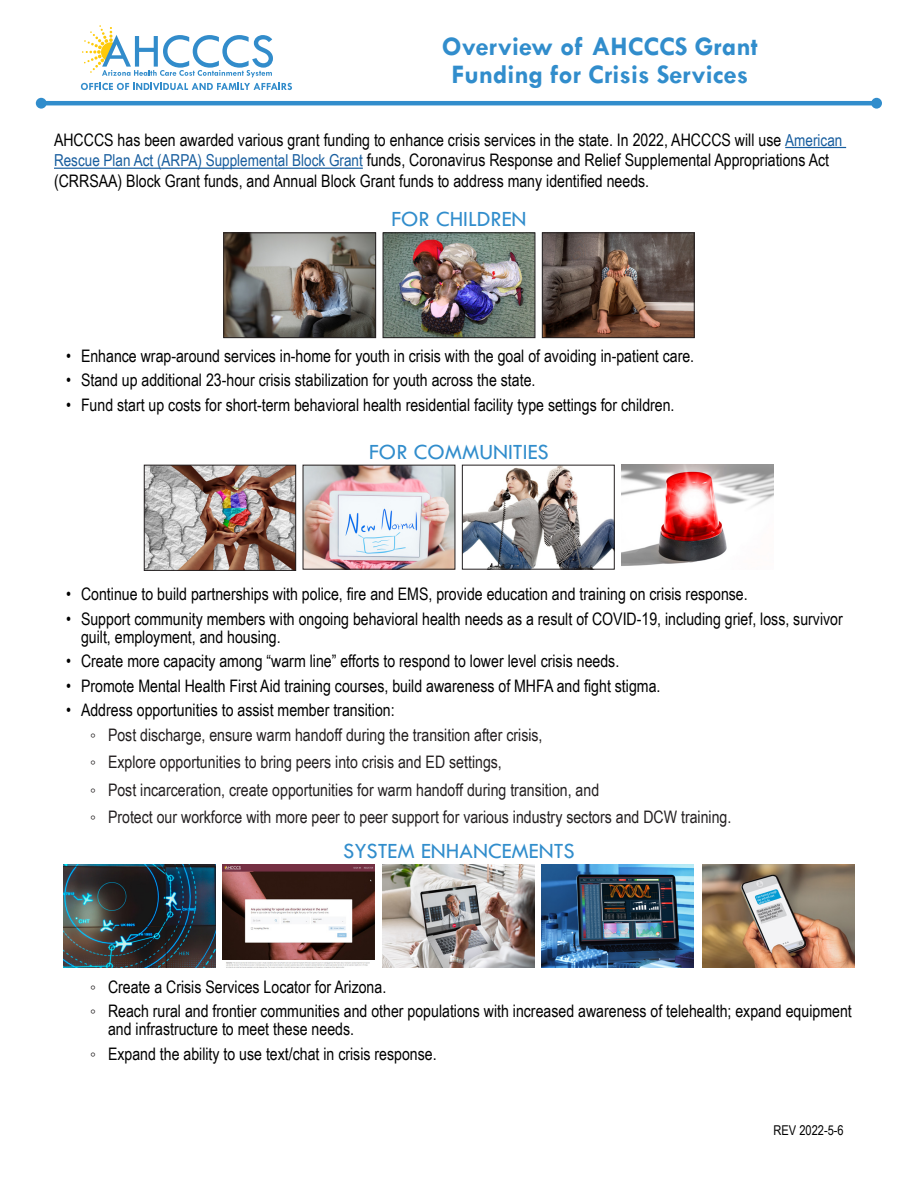
<style>
.page{position:relative;width:918px;height:1188px;background:#fff}
.page>*{position:absolute;margin:0;border:0;box-sizing:border-box;transform-origin:0 0}
.t1{font:700 27px/28.5px "Tw Cen";color:#318dcc;text-align:center}
.t2{font:22.5px "Tw Cen";color:#318dcc}
.t3{font:17.25px/20.7px "Arial Narrow";color:#000}
.t4{font:17.25px "Arial Narrow";color:#231f20}
.t5{font:13.5px "Arial Narrow";color:#000}
.s1{font-size:16.5px;color:#175d9e}
.s2{font-size:16.5px}
.s3{font-size:16.5px;color:#231f20}
</style>
<div class="page">
<hr style="left:785px;top:147px;width:61px;height:1px;background:#175d9e">
<hr style="left:54px;top:168px;width:309px;height:1px;background:#175d9e">
<img style="left:64px;top:864px;width:152px;height:103px">
<img style="left:382px;top:864px;width:152px;height:103px">
<img style="left:702px;top:864px;width:152px;height:103px">
<img style="left:542px;top:864px;width:152px;height:103px">
<img style="left:223px;top:864px;width:152px;height:96px">
<img style="left:226px;top:962px;width:144px;height:5px">
<img style="left:350px;top:864px;width:25px;height:7px">
<img style="left:544px;top:235px;width:148px;height:101px">
<div style="left:542px;top:233px;width:152px;height:105px;border:1px solid #231f20"></div>
<img style="left:226px;top:235px;width:148px;height:101px">
<div style="left:224px;top:233px;width:152px;height:105px;border:1px solid #231f20"></div>
<img style="left:385px;top:235px;width:148px;height:101px">
<div style="left:383px;top:233px;width:152px;height:105px;border:1px solid #231f20"></div>
<img style="left:305px;top:467px;width:148px;height:100px">
<img style="left:464px;top:467px;width:148px;height:100px">
<div style="left:462px;top:465px;width:152px;height:104px;border:1px solid #231f20"></div>
<img style="left:146px;top:467px;width:148px;height:101px">
<div style="left:144px;top:465px;width:152px;height:105px;border:1px solid #231f20"></div>
<img style="left:622px;top:464px;width:152px;height:102px">
<svg style="left:82px;top:25px;width:191px;height:52px"></svg>
<svg style="left:81px;top:83px;width:211px;height:7px"></svg>
<hr style="left:41px;top:101px;width:836px;height:4px;background:#318dcc">
<div style="left:36px;top:98px;width:11px;height:11px;background:#318dcc;border-radius:50%"></div>
<div style="left:871px;top:98px;width:11px;height:11px;background:#318dcc;border-radius:50%"></div>
<p class="t1" style="left:442px;top:31px;width:318px">Overview of AHCCCS Grant<br>Funding for Crisis Services</p>
<p class="t3" style="left:54px;top:129px;width:790px">AHCCCS has been awarded various grant funding to enhance crisis services in the state. In 2022, AHCCCS will use <span class="s1">American<br>Rescue Plan Act (ARPA) Supplemental Block Grant</span> funds, Coronavirus Response and Relief Supplemental Appropriations Act (CRRSAA) Block Grant funds, and Annual Block Grant funds to address many identified needs.</p>
<p class="t2" style="left:391px;top:206px;width:137px">FOR CHILDREN</p>
<p class="t3" style="left:66px;top:345px;width:630px">• Enhance wrap-around services in-home for youth in crisis with the goal of avoiding in-patient care.</p>
<p class="t3" style="left:66px;top:369px;width:471px">• Stand up additional 23-hour crisis stabilization for youth across the state.</p>
<p class="t3" style="left:66px;top:394px;width:610px">• Fund start up costs for short-term behavioral health residential facility type settings for children.</p>
<p class="t2" style="left:369px;top:438px;width:181px">FOR COMMUNITIES</p>
<p class="t3" style="left:66px;top:583px;width:683px">• Continue to build partnerships with police, fire and EMS, provide education and training on crisis response.</p>
<p class="t3" style="left:81px;top:609px;width:763px;line-height:18px;text-indent:-15px">• Support community members with ongoing behavioral health needs as a result of COVID-19, including grief, loss, survivor guilt, employment, and housing.</p>
<p class="t3" style="left:66px;top:650px;width:555px">• Create more capacity among “warm line” efforts to respond to lower level crisis needs.</p>
<p class="t3" style="left:66px;top:674px;width:596px">• Promote Mental Health First Aid training courses, build awareness of MHFA and fight stigma.</p>
<p class="t3" style="left:66px;top:699px;width:330px">• Address opportunities to assist member transition:</p>
<p class="t4" style="left:90px;top:722px;width:454px"><span class="s2">◦</span> Post discharge, ensure warm handoff during the transition after crisis,</p>
<p class="t4" style="left:90px;top:750px;width:413px"><span class="s2">◦</span> Explore opportunities to bring peers into crisis and ED settings,</p>
<p class="t4" style="left:90px;top:777px;width:511px"><span class="s2">◦</span> Post incarceration, create opportunities for warm handoff during transition, and</p>
<p class="t4" style="left:90px;top:804px;width:643px"><span class="s2">◦</span> Protect our workforce with more peer to peer support for various industry sectors and DCW training.</p>
<p class="t2" style="left:343px;top:837px;width:233px">SYSTEM ENHANCEMENTS</p>
<p class="t3" style="left:90px;top:976px;width:298px"><span class="s3">◦</span> Create a Crisis Services Locator for Arizona.</p>
<p class="t3" style="left:108px;top:1001px;width:745px;line-height:18px;text-indent:-18px"><span class="s3">◦</span> Reach rural and frontier communities and other populations with increased awareness of telehealth; expand equipment and infrastructure to meet these needs.</p>
<p class="t3" style="left:90px;top:1043px;width:348px"><span class="s3">◦</span> Expand the ability to use text/chat in crisis response.</p>
<p class="t5" style="left:774px;top:1120px;width:72px">REV 2022-5-6</p>
</div>
